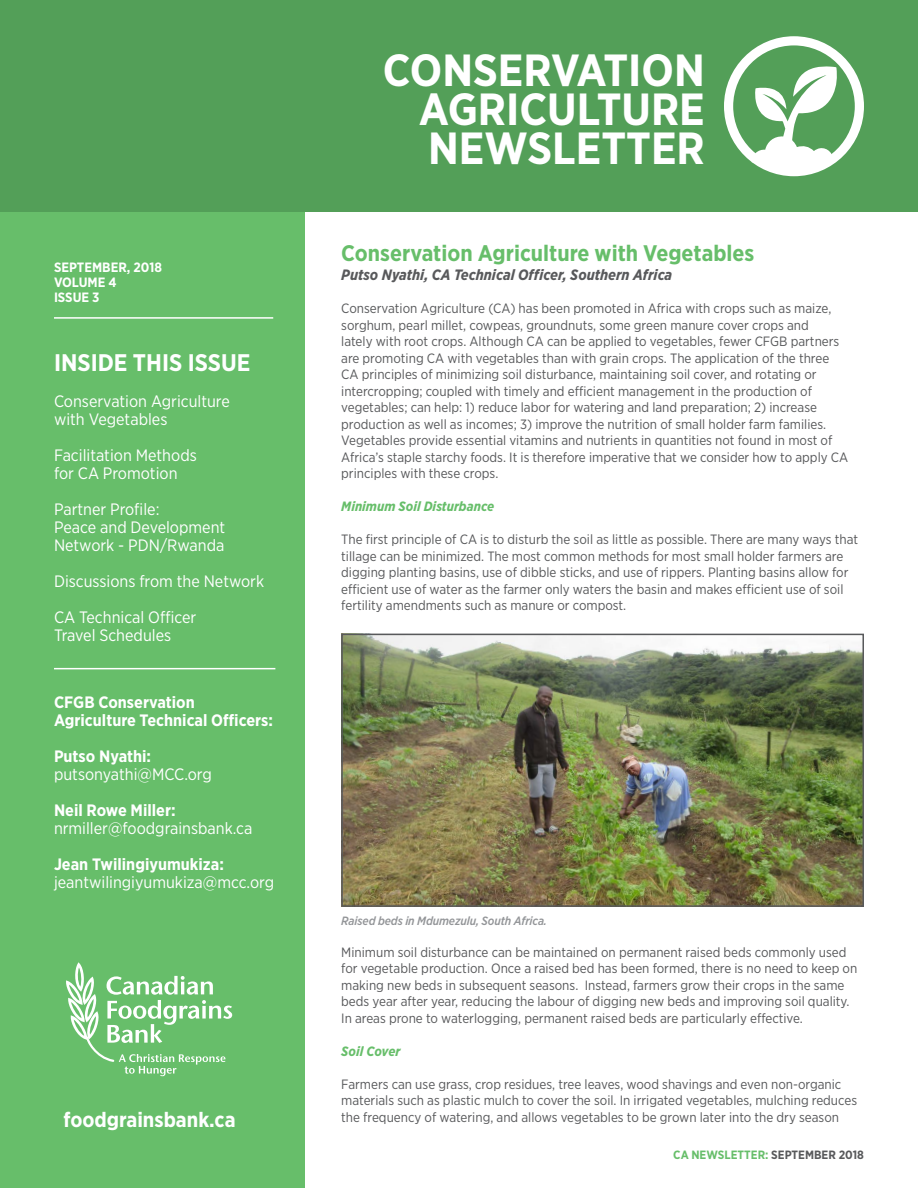
<style>
.page{position:relative;width:918px;height:1188px;background:#fff}
.page>*{position:absolute;margin:0;border:0;box-sizing:border-box;transform-origin:0 0}
.t1{font:700 45px/39px "Gotham Narrow";color:#fff;text-align:justify}
.t2{font:700 24px "Gotham Narrow";color:#fff}
.t3{font:700 22.5px "Gotham Narrow";color:#67be6a}
.t4{font:700 21px "Gotham Narrow";color:#fff}
.t5{font:16.5px/18px "Gotham Narrow";color:#fff}
.t6{font:700 16.5px/18px "Gotham Narrow";color:#fff}
.t7{font:italic 700 15px "Gotham Narrow";color:#58595b}
.t8{font:13.5px/16.5px "Gotham Narrow";color:#58595b}
.t9{font:italic 700 13.5px "Gotham Narrow";color:#67be6a}
.t10{font:700 13.5px/15px "Gotham Narrow";color:#fff}
.t11{font:italic 500 12px "Gotham Narrow";letter-spacing:-.01em;color:#939598}
.t12{font:700 12px "Gotham Narrow";color:#67be6a}
.s1{color:#58595b}
</style>
<div class="page">
<div style="left:0;top:0;width:305px;height:1188px;background:#67be6a"></div>
<div style="left:0;top:0;width:918px;height:212px;background:#539f58"></div>
<svg style="left:724px;top:36px;width:140px;height:140px"></svg>
<svg style="left:66px;top:962px;width:166px;height:114px"></svg>
<hr style="left:54px;top:317px;width:219px;height:2px;background:#fff">
<hr style="left:54px;top:668px;width:221px;height:1px;background:#fff">
<img style="left:344px;top:637px;width:517px;height:267px">
<div style="left:341px;top:634px;width:523px;height:273px;border:2px solid #58595b"></div>
<p class="t10" style="left:54px;top:260px;width:109px">SEPTEMBER, 2018<br>VOLUME 4<br>ISSUE 3</p>
<h2 class="t2" style="left:54px;top:347px;width:198px">INSIDE THIS ISSUE</h2>
<p class="t5" style="left:54px;top:392px;width:177px">Conservation Agriculture with Vegetables</p>
<p class="t5" style="left:54px;top:446px;width:144px">Facilitation Methods for CA Promotion</p>
<p class="t5" style="left:54px;top:500px;width:173px">Partner Profile:<br>Peace and Development<br>Network - PDN/Rwanda</p>
<p class="t5" style="left:54px;top:563px;width:212px;line-height:36px">Discussions from the Network<br>CA Technical Officer</p>
<p class="t5" style="left:54px;top:626px;width:119px">Travel Schedules</p>
<p class="t6" style="left:54px;top:693px;width:221px">CFGB Conservation<br>Agriculture Technical Officers:</p>
<p class="t6" style="left:54px;top:747px;width:99px">Putso Nyathi:</p>
<p class="t5" style="left:54px;top:765px;width:159px">putsonyathi@MCC.org</p>
<p class="t6" style="left:54px;top:801px;width:123px">Neil Rowe Miller:</p>
<p class="t5" style="left:54px;top:819px;width:200px">nrmiller@foodgrainsbank.ca</p>
<p class="t6" style="left:54px;top:855px;width:171px">Jean Twilingiyumukiza:</p>
<p class="t5" style="left:54px;top:873px;width:222px">jeantwilingiyumukiza@mcc.org</p>
<h3 class="t4" style="left:64px;top:1106px;width:174px">foodgrainsbank.ca</h3>
<h1 class="t1" style="left:419px;top:50px;width:287px;text-indent:-36px">CONSERVATION AGRICULTURE NEWSLETTER</h1>
<h3 class="t3" style="left:341px;top:239px;width:415px">Conservation Agriculture with Vegetables</h3>
<p class="t7" style="left:341px;top:266px;width:333px">Putso Nyathi, CA Technical Officer, Southern Africa</p>
<p class="t8" style="left:341px;top:300px;width:508px">Conservation Agriculture (CA) has been promoted in Africa with crops such as maize, sorghum, pearl millet, cowpeas, groundnuts, some green manure cover crops and<br>lately with root crops. Although CA can be applied to vegetables, fewer CFGB partners are promoting CA with vegetables than with grain crops. The application of the three CA principles of minimizing soil disturbance, maintaining soil cover, and rotating or intercropping; coupled with timely and efficient management in the production of vegetables; can help: 1) reduce labor for watering and land preparation; 2) increase production as well as incomes; 3) improve the nutrition of small holder farm families.<br>Vegetables provide essential vitamins and nutrients in quantities not found in most of Africa’s staple starchy foods. It is therefore imperative that we consider how to apply CA principles with these crops.</p>
<p class="t9" style="left:341px;top:498px;width:154px">Minimum Soil Disturbance</p>
<p class="t8" style="left:341px;top:531px;width:518px">The first principle of CA is to disturb the soil as little as possible. There are many ways that tillage can be minimized. The most common methods for most small holder farmers are digging planting basins, use of dibble sticks, and use of rippers. Planting basins allow for efficient use of water as the farmer only waters the basin and makes efficient use of soil fertility amendments such as manure or compost.</p>
<p class="t11" style="left:341px;top:913px;width:207px">Raised beds in Mdumezulu, South Africa.</p>
<p class="t8" style="left:341px;top:944px;width:518px">Minimum soil disturbance can be maintained on permanent raised beds commonly used for vegetable production. Once a raised bed has been formed, there is no need to keep on making new beds in subsequent seasons. Instead, farmers grow their crops in the same beds year after year, reducing the labour of digging new beds and improving soil quality.<br>In areas prone to waterlogging, permanent raised beds are particularly effective.</p>
<p class="t9" style="left:341px;top:1042px;width:61px">Soil Cover</p>
<p class="t8" style="left:341px;top:1076px;width:517px">Farmers can use grass, crop residues, tree leaves, wood shavings and even non-organic materials such as plastic mulch to cover the soil. In irrigated vegetables, mulching reduces the frequency of watering, and allows vegetables to be grown later into the dry season</p>
<p class="t12" style="left:673px;top:1147px;width:192px">CA NEWSLETTER: <span class="s1">SEPTEMBER 2018</span></p>
</div>
